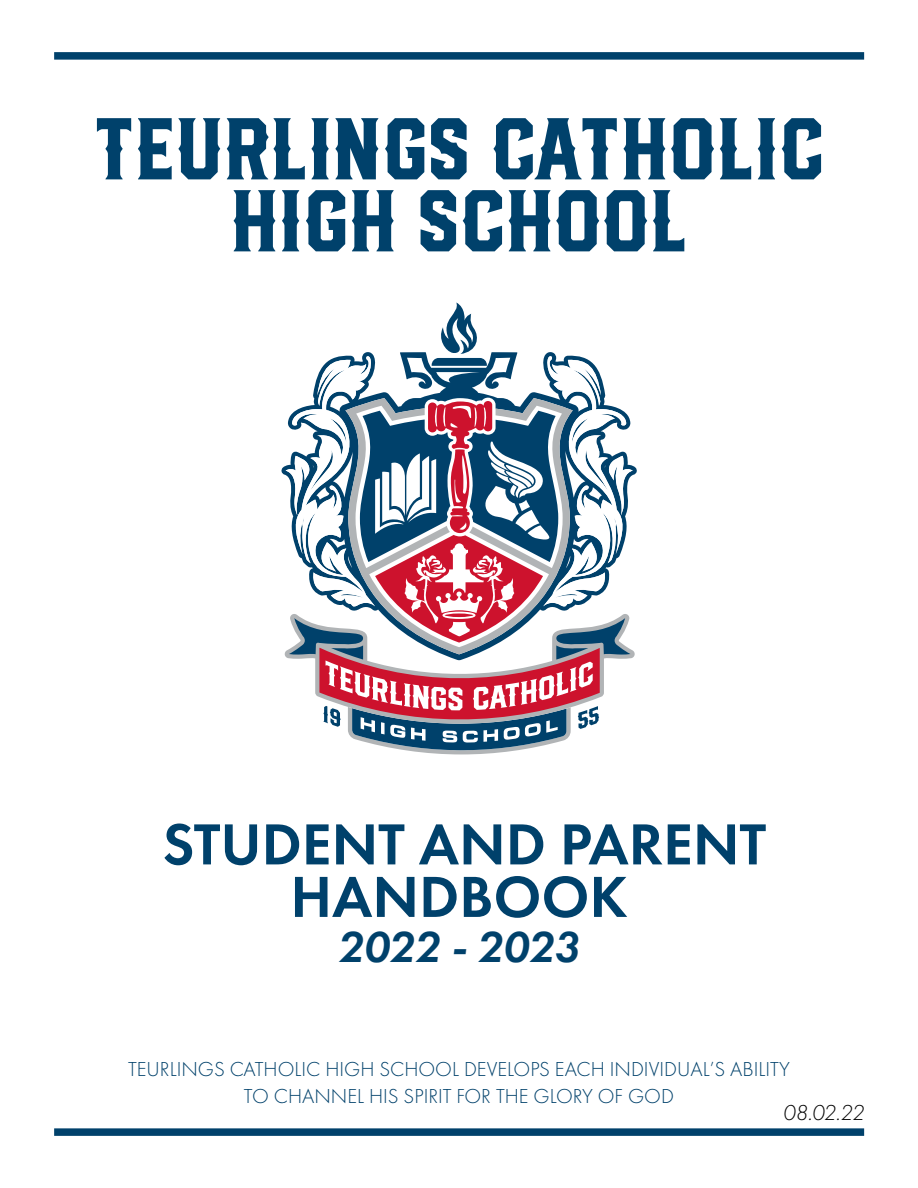
<style>
.page{position:relative;width:918px;height:1188px;background:#fff}
.page>*{position:absolute;margin:0;border:0;box-sizing:border-box;transform-origin:0 0}
.t1{font:84px/72px "Empera";color:#00416b;text-align:center}
.t2{font:600 60px/52.5px "Futura PT";color:#00416b;text-align:center}
.t3{font:italic 600 45px "Futura PT";color:#00416b}
.t4{font:italic 300 22.5px "Futura PT";color:#000}
.t5{font:300 21px/27px "Futura PT";color:#00416b;text-align:center}
</style>
<div class="page">
<svg style="left:281px;top:302px;width:356px;height:173px"></svg>
<svg style="left:284px;top:356px;width:351px;height:398px"></svg>
<div style="left:54px;top:52px;width:810px;height:8px;background:#00416b"></div>
<div style="left:54px;top:1128px;width:810px;height:8px;background:#00416b"></div>
<h1 class="t1" style="left:94px;top:112px;width:732px">TEURLINGS CATHOLIC<br>HIGH SCHOOL</h1>
<h2 class="t2" style="left:162px;top:817px;width:605px">STUDENT AND PARENT<br>HANDBOOK</h2>
<h3 class="t3" style="left:338px;top:918px;width:243px">2022 - 2023</h3>
<p class="t5" style="left:128px;top:1056px;width:663px">TEURLINGS CATHOLIC HIGH SCHOOL DEVELOPS EACH INDIVIDUAL’S ABILITY<br>TO CHANNEL HIS SPIRIT FOR THE GLORY OF GOD</p>
<p class="t4" style="left:783px;top:1099px;width:82px">08.02.22</p>
</div>
